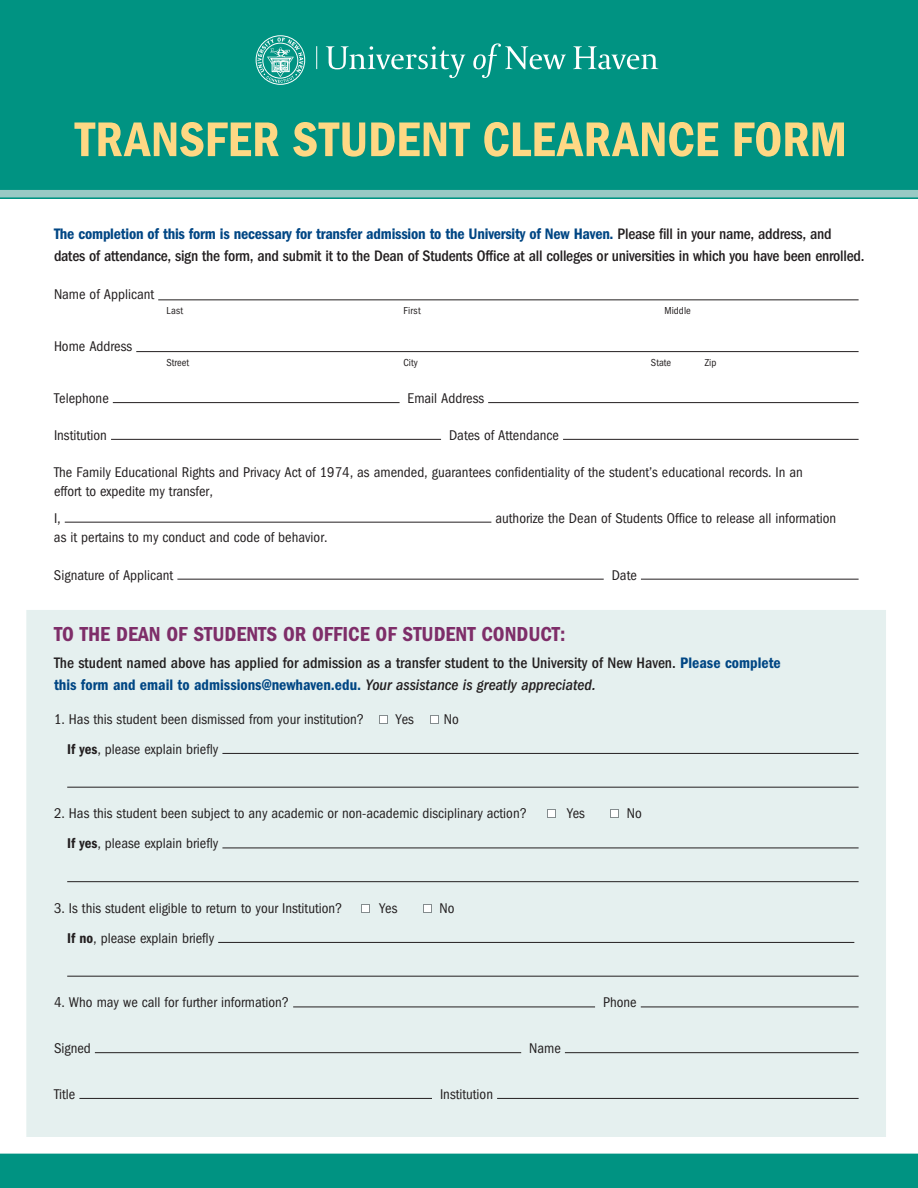
<style>
.page{position:relative;width:918px;height:1188px;background:#fff}
.page>*{position:absolute;margin:0;border:0;box-sizing:border-box;transform-origin:0 0}
.t1{font:600 condensed 50.4px "Franklin Gothic";letter-spacing:.005em;color:#fed884}
.t2{font:600 condensed 21px "Franklin Gothic";color:#7e2e69}
.t3{font:500 condensed 15.75px/22.5px "Franklin Gothic";letter-spacing:-.015em;color:#231f20}
.t4{font:condensed 14.7px/19.5px "Franklin Gothic";color:#231f20}
.t5{font:condensed 10.5px "Franklin Gothic";color:#231f20}
.s1{font-weight:600;color:#004684}
.s2{font-style:italic}
.s3{font-weight:600}
</style>
<div class="page">
<div style="left:26px;top:610px;width:860px;height:527px;background:#e5f0ef"></div>
<div style="left:0;top:0;width:918px;height:198px;background:#009382"></div>
<div style="left:0;top:1152px;width:918px;height:36px;background:#009382"></div>
<div style="left:0;top:190px;width:918px;height:7px;background:#99c9c4"></div>
<svg style="left:326px;top:46px;width:139px;height:32px"></svg>
<svg style="left:473px;top:43px;width:93px;height:35px"></svg>
<svg style="left:573px;top:46px;width:85px;height:23px"></svg>
<svg style="left:316px;top:46px;width:1px;height:23px"></svg>
<div style="left:256px;top:35px;width:49px;height:50px;border:1px solid #fff;border-radius:50%"></div>
<svg style="left:257px;top:38px;width:46px;height:45px"></svg>
<hr style="left:158px;top:299px;width:701px;height:1px;background:#231f20">
<hr style="left:136px;top:351px;width:723px;height:1px;background:#231f20">
<hr style="left:113px;top:402px;width:287px;height:1px;background:#231f20">
<hr style="left:488px;top:402px;width:371px;height:1px;background:#231f20">
<hr style="left:111px;top:439px;width:330px;height:1px;background:#231f20">
<hr style="left:563px;top:439px;width:296px;height:1px;background:#231f20">
<hr style="left:65px;top:522px;width:426px;height:1px;background:#231f20">
<hr style="left:177px;top:579px;width:427px;height:1px;background:#231f20">
<hr style="left:641px;top:579px;width:218px;height:1px;background:#231f20">
<svg style="left:380px;top:715px;width:8px;height:9px"></svg>
<div style="left:381px;top:716px;width:6px;height:7px;background:#fff"></div>
<div style="left:430px;top:715px;width:9px;height:9px;background:#fff"></div>
<hr style="left:222px;top:753px;width:637px;height:1px;background:#231f20">
<hr style="left:67px;top:787px;width:792px;height:1px;background:#231f20">
<svg style="left:548px;top:810px;width:8px;height:8px"></svg>
<svg style="left:549px;top:811px;width:6px;height:6px"></svg>
<div style="left:610px;top:810px;width:9px;height:8px;background:#fff"></div>
<hr style="left:222px;top:848px;width:637px;height:1px;background:#231f20">
<hr style="left:67px;top:881px;width:792px;height:1px;background:#231f20">
<svg style="left:362px;top:904px;width:8px;height:9px"></svg>
<div style="left:363px;top:905px;width:6px;height:7px;background:#fff"></div>
<div style="left:423px;top:904px;width:9px;height:9px;background:#848c8e"></div>
<div style="left:424px;top:905px;width:7px;height:7px;background:#fff"></div>
<hr style="left:218px;top:942px;width:636px;height:1px;background:#231f20">
<hr style="left:67px;top:976px;width:792px;height:1px;background:#231f20">
<hr style="left:293px;top:1007px;width:302px;height:1px;background:#231f20">
<hr style="left:641px;top:1007px;width:218px;height:1px;background:#231f20">
<hr style="left:95px;top:1052px;width:426px;height:1px;background:#231f20">
<hr style="left:565px;top:1052px;width:294px;height:1px;background:#231f20">
<hr style="left:79px;top:1098px;width:353px;height:1px;background:#231f20">
<hr style="left:497px;top:1098px;width:362px;height:1px;background:#231f20">
<hr style="left:0;top:1151px;width:918px;height:3px;background:#fff">
<h1 class="t1" style="left:75px;top:111px;width:774px">TRANSFER STUDENT CLEARANCE FORM</h1>
<p class="t3" style="left:54px;top:222px;width:812px"><span class="s1">The completion of this form is necessary for transfer admission to the University of New Haven.</span> Please fill in your name, address, and dates of attendance, sign the form, and submit it to the Dean of Students Office at all colleges or universities in which you have been enrolled.</p>
<p class="t4" style="left:54px;top:285px;width:102px">Name of Applicant</p>
<p class="t5" style="left:166px;top:305px;width:18px">Last</p>
<p class="t5" style="left:404px;top:305px;width:19px">First</p>
<p class="t5" style="left:665px;top:305px;width:28px">Middle</p>
<p class="t4" style="left:54px;top:337px;width:80px">Home Address</p>
<p class="t5" style="left:166px;top:357px;width:24px">Street</p>
<p class="t5" style="left:403px;top:357px;width:16px">City</p>
<p class="t5" style="left:651px;top:357px;width:22px">State</p>
<p class="t5" style="left:705px;top:357px;width:13px">Zip</p>
<p class="t4" style="left:54px;top:389px;width:56px">Telephone</p>
<p class="t4" style="left:408px;top:389px;width:78px">Email Address</p>
<p class="t4" style="left:54px;top:425px;width:55px">Institution</p>
<p class="t4" style="left:449px;top:425px;width:111px">Dates of Attendance</p>
<p class="t4" style="left:54px;top:462px;width:751px">The Family Educational Rights and Privacy Act of 1974, as amended, guarantees confidentiality of the student’s educational records. In an effort to expedite my transfer,</p>
<p class="t4" style="left:54px;top:508px;width:8px">I,</p>
<p class="t4" style="left:495px;top:508px;width:342px">authorize the Dean of Students Office to release all information</p>
<p class="t4" style="left:54px;top:528px;width:275px">as it pertains to my conduct and code of behavior.</p>
<p class="t4" style="left:54px;top:565px;width:121px">Signature of Applicant</p>
<p class="t4" style="left:612px;top:565px;width:27px">Date</p>
<h2 class="t2" style="left:54px;top:622px;width:513px">TO THE DEAN OF STUDENTS OR OFFICE OF STUDENT CONDUCT:</h2>
<p class="t3" style="left:54px;top:651px;width:728px">The student named above has applied for admission as a transfer student to the University of New Haven. <span class="s1">Please complete this form and email to admissions@newhaven.edu.</span> <span class="s2">Your assistance is greatly appreciated.</span></p>
<p class="t4" style="left:54px;top:709px;width:312px">1. Has this student been dismissed from your institution?</p>
<p class="t4" style="left:396px;top:709px;width:19px">Yes</p>
<p class="t4" style="left:444px;top:709px;width:16px">No</p>
<p class="t4" style="left:67px;top:739px;width:153px"><span class="s3">If yes</span>, please explain briefly</p>
<p class="t4" style="left:54px;top:804px;width:474px">2. Has this student been subject to any academic or non-academic disciplinary action?</p>
<p class="t4" style="left:567px;top:804px;width:19px">Yes</p>
<p class="t4" style="left:627px;top:804px;width:16px">No</p>
<p class="t4" style="left:67px;top:834px;width:153px"><span class="s3">If yes</span>, please explain briefly</p>
<p class="t4" style="left:54px;top:898px;width:290px">3. Is this student eligible to return to your Institution?</p>
<p class="t4" style="left:380px;top:898px;width:19px">Yes</p>
<p class="t4" style="left:439px;top:898px;width:16px">No</p>
<p class="t4" style="left:67px;top:928px;width:148px"><span class="s3">If no</span>, please explain briefly</p>
<p class="t4" style="left:54px;top:993px;width:237px">4. Who may we call for further information?</p>
<p class="t4" style="left:603px;top:993px;width:35px">Phone</p>
<p class="t4" style="left:54px;top:1039px;width:38px">Signed</p>
<p class="t4" style="left:529px;top:1039px;width:33px">Name</p>
<p class="t4" style="left:54px;top:1084px;width:23px">Title</p>
<p class="t4" style="left:440px;top:1084px;width:55px">Institution</p>
</div>
